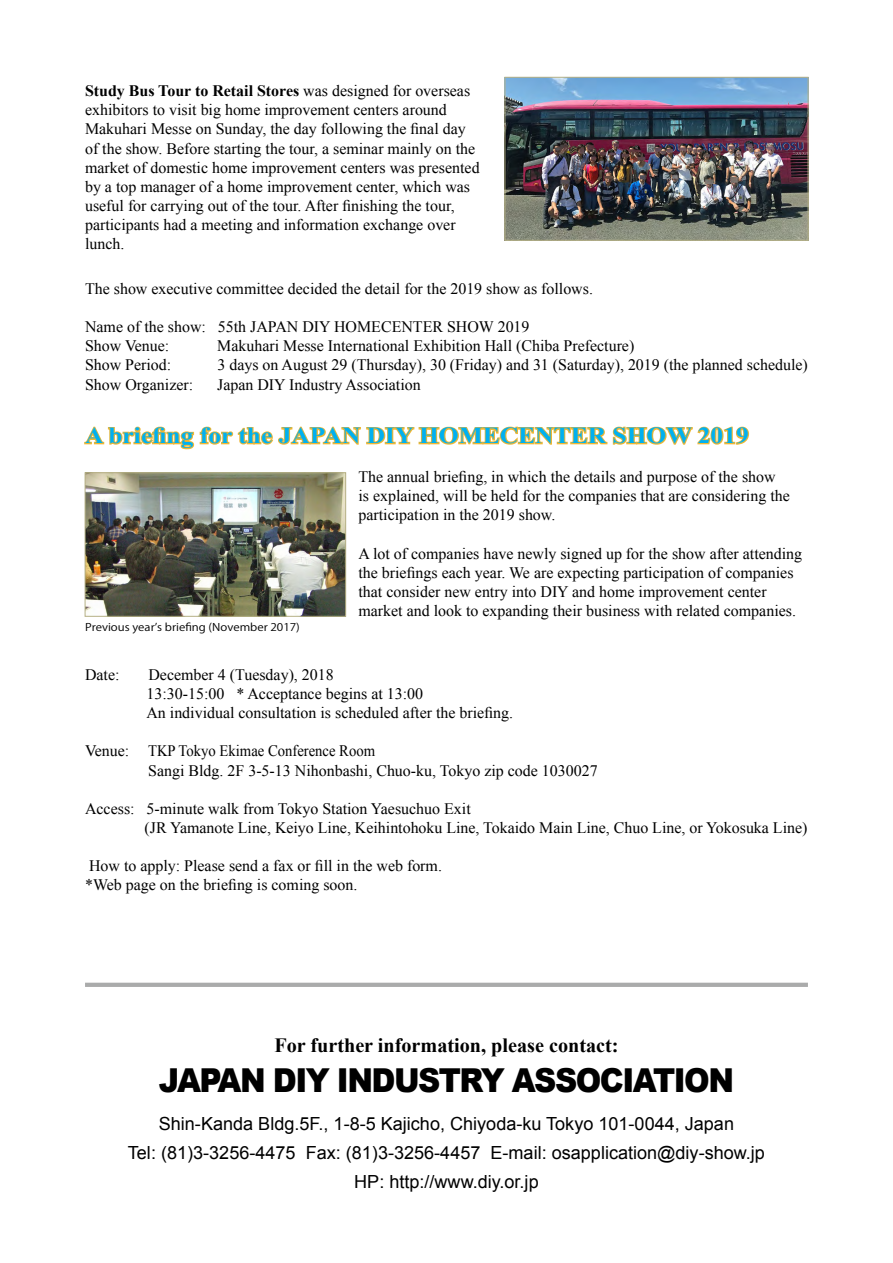
<style>
.page{position:relative;width:893px;height:1263px;background:#fff}
.page>*{position:absolute;margin:0;border:0;box-sizing:border-box;transform-origin:0 0}
.t1{font:900 33px "Arial";letter-spacing:-.05em;color:#000;scale:.93 1}
.t2{font:700 22.95px "Times New Roman";color:#00b0f0;scale:1.11 1}
.t3{font:700 20.25px "Times New Roman";color:#000}
.t4{font:18px/28.7px "Arial";color:#000;text-align:center}
.t5{font:15.9px/19.2px "Times New Roman";color:#000}
.t6{font:10.5px "Koz Go Pr 6 N";color:#000;scale:1.11 1}
.s1{font-weight:700}
</style>
<div class="page">
<hr style="left:85px;top:983px;width:723px;height:4px;background:#aaabab">
<svg style="left:84px;top:426px;width:666px;height:24px"></svg>
<img style="left:507px;top:79px;width:299px;height:159px">
<div style="left:505px;top:77px;width:303px;height:163px;border:1px solid #b6b186"></div>
<img style="left:87px;top:475px;width:257px;height:139px">
<div style="left:85px;top:473px;width:261px;height:143px;border:1px solid #b6b186"></div>
<p class="t5" style="left:85px;top:81px;width:396px"><span class="s1">Study Bus Tour to Retail Stores</span> was designed for overseas exhibitors to visit big home improvement centers around Makuhari Messe on Sunday, the day following the final day of the show. Before starting the tour, a seminar mainly on the market of domestic home improvement centers was presented by a top manager of a home improvement center, which was useful for carrying out of the tour. After finishing the tour, participants had a meeting and information exchange over lunch.</p>
<p class="t5" style="left:85px;top:279px;width:509px">The show executive committee decided the detail for the 2019 show as follows.</p>
<p class="t5" style="left:85px;top:317px;width:446px">Name of the show: 55th JAPAN DIY HOMECENTER SHOW 2019<br>Show Venue:</p>
<p class="t5" style="left:217px;top:336px;width:419px">Makuhari Messe International Exhibition Hall (Chiba Prefecture)</p>
<p class="t5" style="left:85px;top:355px;width:88px">Show Period:</p>
<p class="t5" style="left:218px;top:355px;width:592px">3 days on August 29 (Thursday), 30 (Friday) and 31 (Saturday), 2019 (the planned schedule)</p>
<p class="t5" style="left:85px;top:374px;width:110px">Show Organizer:</p>
<p class="t5" style="left:217px;top:374px;width:205px">Japan DIY Industry Association</p>
<h2 class="t2" style="left:85px;top:420px;width:600px">A briefing for the JAPAN DIY HOMECENTER SHOW 2019</h2>
<p class="t5" style="left:358px;top:467px;width:433px">The annual briefing, in which the details and purpose of the show is explained, will be held for the companies that are considering the participation in the 2019 show.</p>
<p class="t5" style="left:358px;top:543px;width:445px">A lot of companies have newly signed up for the show after attending the briefings each year. We are expecting participation of companies that consider new entry into DIY and home improvement center market and look to expanding their business with related companies.</p>
<p class="t6" style="left:85px;top:621px;width:195px">Previous year’s briefing (November 2017)</p>
<p class="t5" style="left:85px;top:665px;width:36px">Date:</p>
<p class="t5" style="left:146px;top:665px;width:368px">December 4 (Tuesday), 2018<br>13:30-15:00 * Acceptance begins at 13:00<br>An individual consultation is scheduled after the briefing.</p>
<p class="t5" style="left:148px;top:741px;width:451px;text-indent:-63px">Venue: TKP Tokyo Ekimae Conference Room<br>Sangi Bldg. 2F 3-5-13 Nihonbashi, Chuo-ku, Tokyo zip code 1030027</p>
<p class="t5" style="left:145px;top:799px;width:664px;text-indent:-60px">Access: 5-minute walk from Tokyo Station Yaesuchuo Exit<br>(JR Yamanote Line, Keiyo Line, Keihintohoku Line, Tokaido Main Line, Chuo Line, or Yokosuka Line)</p>
<p class="t5" style="left:85px;top:856px;width:358px">How to apply: Please send a fax or fill in the web form. *Web page on the briefing is coming soon.</p>
<p class="t3" style="left:274px;top:1031px;width:346px">For further information, please contact:</p>
<h1 class="t1" style="left:159px;top:1056px;width:620px">JAPAN DIY INDUSTRY ASSOCIATION</h1>
<p class="t4" style="left:128px;top:1110px;width:639px">Shin-Kanda Bldg.5F., 1-8-5 Kajicho, Chiyoda-ku Tokyo 101-0044, Japan<br>Tel: (81)3-3256-4475 Fax: (81)3-3256-4457 E-mail: osapplication@diy-show.jp<br>HP: http://www.diy.or.jp</p>
</div>
